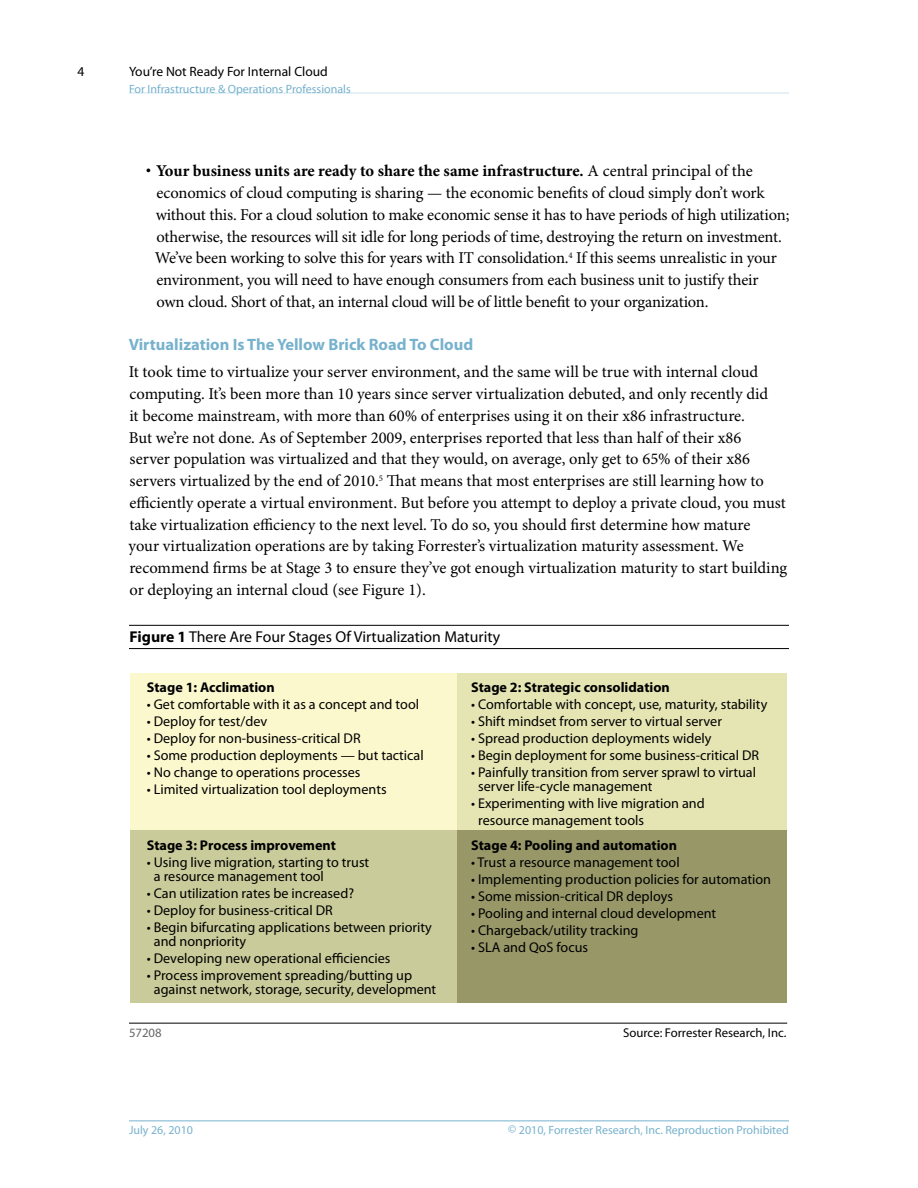
<style>
.page{position:relative;width:918px;height:1188px;background:#fff}
.page>*{position:absolute;margin:0;border:0;box-sizing:border-box;transform-origin:0 0}
.t1{font:16.5px/21.8px "Minion Pro";letter-spacing:-.005em;color:#000}
.t2{font:700 16.5px "Myriad Pro";color:#77b2cd}
.t3{font:15.75px "Myriad Pro";color:#000}
.t4{font:14.1px/14.1px "Myriad Pro";color:#000}
.t5{font:700 14.1px "Myriad Pro";color:#000}
.t6{font:13.5px "Myriad Pro";color:#000}
.t7{font:12.75px "Myriad Pro";color:#000}
.t8{font:12.75px "Myriad Pro";color:#666667}
.t9{font:12px "Myriad Pro";color:#77b2cd}
.s1{font-weight:700;font-size:24px}
.s2{font-weight:700}
</style>
<div class="page">
<hr style="left:129px;top:1120px;width:660px;height:1px;background:#77b2cd">
<hr style="left:129px;top:93px;width:660px;height:1px;background:#cfe4ed">
<hr style="left:129px;top:625px;width:660px;height:1px;background:#000">
<hr style="left:129px;top:648px;width:660px;height:1px;background:#000">
<hr style="left:129px;top:1023px;width:658px;height:1px;background:#000">
<div style="left:130px;top:673px;width:327px;height:157px;background:#fbf8ce"></div>
<div style="left:457px;top:673px;width:330px;height:157px;background:#e5e5b4"></div>
<div style="left:130px;top:830px;width:327px;height:173px;background:#cacb9a"></div>
<div style="left:457px;top:830px;width:330px;height:173px;background:#979768"></div>
<p class="t6" style="left:78px;top:64px;width:8px">4</p>
<p class="t6" style="left:129px;top:64px;width:200px">You’re Not Ready For Internal Cloud</p>
<p class="t9" style="left:129px;top:82px;width:223px">For Infrastructure &amp; Operations Professionals</p>
<p class="t1" style="left:155px;top:161px;width:636px;text-indent:-9px"><span class="s1">·</span> <span class="s2">Your business units are ready to share the same infrastructure.</span> A central principal of the economics of cloud computing is sharing — the economic benefits of cloud simply don’t work without this. For a cloud solution to make economic sense it has to have periods of high utilization; otherwise, the resources will sit idle for long periods of time, destroying the return on investment.<br>We’ve been working to solve this for years with IT consolidation.<sup>4</sup> If this seems unrealistic in your environment, you will need to have enough consumers from each business unit to justify their own cloud. Short of that, an internal cloud will be of little benefit to your organization.</p>
<p class="t2" style="left:129px;top:335px;width:346px">Virtualization Is The Yellow Brick Road To Cloud</p>
<p class="t1" style="left:129px;top:362px;width:660px">It took time to virtualize your server environment, and the same will be true with internal cloud computing. It’s been more than 10 years since server virtualization debuted, and only recently did<br>it become mainstream, with more than 60% of enterprises using it on their x86 infrastructure.<br>But we’re not done. As of September 2009, enterprises reported that less than half of their x86<br>server population was virtualized and that they would, on average, only get to 65% of their x86 servers virtualized by the end of 2010.<sup>5</sup> That means that most enterprises are still learning how to efficiently operate a virtual environment. But before you attempt to deploy a private cloud, you must take virtualization efficiency to the next level. To do so, you should first determine how mature<br>your virtualization operations are by taking Forrester’s virtualization maturity assessment. We recommend firms be at Stage 3 to ensure they’ve got enough virtualization maturity to start building or deploying an internal cloud (see Figure 1).</p>
<p class="t3" style="left:130px;top:628px;width:372px"><span class="s2">Figure 1</span> There Are Four Stages Of Virtualization Maturity</p>
<p class="t5" style="left:147px;top:679px;width:129px">Stage 1: Acclimation</p>
<p class="t4" style="left:147px;top:697px;width:274px">• Get comfortable with it as a concept and tool</p>
<p class="t4" style="left:147px;top:714px;width:122px">• Deploy for test/dev</p>
<p class="t4" style="left:147px;top:731px;width:215px">• Deploy for non-business-critical DR</p>
<p class="t4" style="left:147px;top:748px;width:279px">• Some production deployments — but tactical</p>
<p class="t4" style="left:147px;top:765px;width:215px">• No change to operations processes</p>
<p class="t4" style="left:147px;top:782px;width:241px">• Limited virtualization tool deployments</p>
<p class="t5" style="left:147px;top:837px;width:191px">Stage 3: Process improvement</p>
<p class="t4" style="left:154px;top:855px;width:217px;text-indent:-7px">• Using live migration, starting to trust a resource management tool</p>
<p class="t4" style="left:147px;top:886px;width:209px">• Can utilization rates be increased?</p>
<p class="t4" style="left:147px;top:903px;width:188px">• Deploy for business-critical DR</p>
<p class="t4" style="left:154px;top:920px;width:279px;text-indent:-7px">• Begin bifurcating applications between priority and nonpriority</p>
<p class="t4" style="left:147px;top:951px;width:245px">• Developing new operational efficiencies</p>
<p class="t4" style="left:154px;top:968px;width:284px;text-indent:-7px">• Process improvement spreading/butting up against network, storage, security, development</p>
<p class="t5" style="left:471px;top:679px;width:200px">Stage 2: Strategic consolidation</p>
<p class="t4" style="left:471px;top:697px;width:298px">• Comfortable with concept, use, maturity, stability</p>
<p class="t4" style="left:471px;top:714px;width:252px">• Shift mindset from server to virtual server</p>
<p class="t4" style="left:471px;top:731px;width:242px">• Spread production deployments widely</p>
<p class="t4" style="left:471px;top:748px;width:289px">• Begin deployment for some business-critical DR</p>
<p class="t4" style="left:478px;top:765px;width:279px;text-indent:-7px">• Painfully transition from server sprawl to virtual server life-cycle management</p>
<p class="t4" style="left:478px;top:795px;width:228px;line-height:17px;text-indent:-7px">• Experimenting with live migration and resource management tools</p>
<p class="t5" style="left:471px;top:837px;width:208px">Stage 4: Pooling and automation</p>
<p class="t4" style="left:471px;top:855px;width:210px">• Trust a resource management tool</p>
<p class="t4" style="left:471px;top:872px;width:302px">• Implementing production policies for automation</p>
<p class="t4" style="left:471px;top:889px;width:203px">• Some mission-critical DR deploys</p>
<p class="t4" style="left:471px;top:906px;width:246px">• Pooling and internal cloud development</p>
<p class="t4" style="left:471px;top:923px;width:169px">• Chargeback/utility tracking</p>
<p class="t4" style="left:471px;top:940px;width:119px">• SLA and QoS focus</p>
<p class="t8" style="left:129px;top:1026px;width:34px">57208</p>
<p class="t7" style="left:623px;top:1026px;width:165px">Source: Forrester Research, Inc.</p>
<p class="t9" style="left:129px;top:1123px;width:66px">July 26, 2010</p>
<p class="t9" style="left:508px;top:1123px;width:282px">© 2010, Forrester Research, Inc. Reproduction Prohibited</p>
</div>
